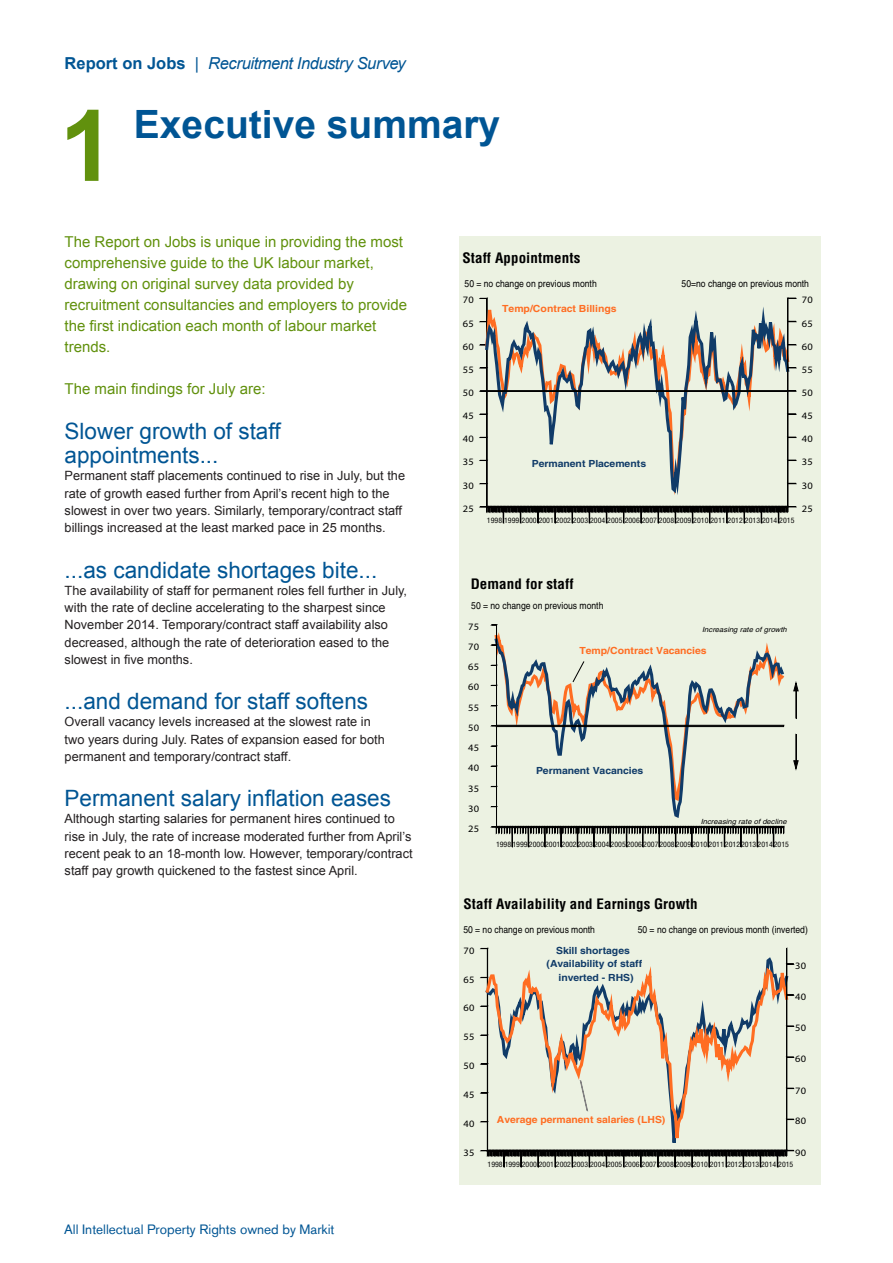
<style>
.page{position:relative;width:893px;height:1263px;background:#fff}
.page>*{position:absolute;margin:0;border:0;box-sizing:border-box;transform-origin:0 0}
.Page_number{font:700 99px "Arial";color:#61910d}
.Title_2{font:700 39px "Arial";color:#005594}
.TitleSub{font:22.5px/24px "Arial";color:#005594}
.Left_page_header{font:italic 16.5px "Arial";letter-spacing:-.025em;color:#005594}
.Headlines_top{font:15px/21px "Arial";color:#61910d}
.t1{font:700 condensed 14.1px "Helvetica";letter-spacing:.01em;color:#000;scale:1.06 1}
.t2{font:700 condensed 14.1px "Helvetica";letter-spacing:.01em;color:#000;scale:1.07 1}
.Page_footer{font:13.5px "Akzidenz Grotesk Std";color:#005594}
.Body_Text{font:12.75px/17.2px "Arial";color:#231f20}
.t3{font:condensed 9.75px "Helvetica";color:#000;scale:1.07 1}
.t4{font:9.75px "Myriad Pro";letter-spacing:.03em;color:#000;scale:1.07 1}
.t5{font:condensed 9.75px "Helvetica";color:#000;scale:1.06 1}
.t6{font:700 9.75px "Helvetica";letter-spacing:-.005em;color:#103b68;scale:1.06 1}
.t7{font:700 9.75px "Helvetica";letter-spacing:-.005em;color:#ff6d22;scale:1.07 1}
.t8{font:700 9.75px "Helvetica";letter-spacing:-.005em;color:#103b68;scale:1.07 1}
.t9{font:9.75px "Myriad Pro";letter-spacing:.03em;color:#000;scale:1.06 1}
.t10{font:700 9.75px "Helvetica";letter-spacing:-.005em;color:#ff6d22;scale:1.06 1}
.t11{font:condensed 7.2px "Helvetica";color:#000;scale:1.07 1}
.t12{font:condensed 7.2px "Helvetica";color:#000;scale:1.06 1}
.t13{font:italic 7.2px "Helvetica";letter-spacing:.005em;color:#000;scale:1.07 1}
.s1{font-weight:700;font-style:normal}
.s2{font-style:normal}
</style>
<div class="page">
<div style="left:459px;top:236px;width:362px;height:949px;background:#ecf2e2"></div>
<svg style="left:484px;top:297px;width:307px;height:209px"></svg>
<svg style="left:480px;top:506px;width:316px;height:17px"></svg>
<div style="left:487px;top:391px;width:301px;height:1px;border:1px solid #000"></div>
<svg style="left:484px;top:947px;width:306px;height:221px"></svg>
<div style="left:786px;top:948px;width:1px;height:203px;border:1px solid #000"></div>
<svg style="left:481px;top:1150px;width:313px;height:17px"></svg>
<svg style="left:580px;top:1080px;width:8px;height:31px"></svg>
<div style="left:496px;top:826px;width:288px;height:2px;border:1px solid #000"></div>
<svg style="left:493px;top:637px;width:292px;height:181px"></svg>
<hr style="left:496px;top:625px;width:1px;height:202px;background:#000">
<svg style="left:491px;top:827px;width:294px;height:20px"></svg>
<div style="left:496px;top:725px;width:288px;height:2px;border:1px solid #000"></div>
<svg style="left:793px;top:734px;width:6px;height:35px"></svg>
<svg style="left:572px;top:661px;width:12px;height:21px"></svg>
<svg style="left:793px;top:682px;width:6px;height:36px"></svg>
<p class="Left_page_header" style="left:65px;top:52px;width:343px"><span class="s1">Report on Jobs</span> <span class="s2">|</span> Recruitment Industry Survey</p>
<p class="Page_number" style="left:60px;top:81px;width:57px">1</p>
<p class="Title_2" style="left:134px;top:98px;width:368px">Executive summary</p>
<p class="Headlines_top" style="left:65px;top:231px;width:344px">The Report on Jobs is unique in providing the most comprehensive guide to the UK labour market, drawing on original survey data provided by recruitment consultancies and employers to provide the first indication each month of labour market trends.</p>
<p class="Headlines_top" style="left:65px;top:378px;width:202px">The main findings for July are:</p>
<p class="TitleSub" style="left:65px;top:420px;width:217px">Slower growth of staff appointments...</p>
<p class="Body_Text" style="left:65px;top:467px;width:342px">Permanent staff placements continued to rise in July, but the rate of growth eased further from April’s recent high to the slowest in over two years. Similarly, temporary/contract staff billings increased at the least marked pace in 25 months.</p>
<p class="TitleSub" style="left:65px;top:558px;width:314px">...as candidate shortages bite...</p>
<p class="Body_Text" style="left:65px;top:582px;width:344px">The availability of staff for permanent roles fell further in July, with the rate of decline accelerating to the sharpest since November 2014. Temporary/contract staff availability also decreased, although the rate of deterioration eased to the slowest in five months.</p>
<p class="TitleSub" style="left:65px;top:689px;width:305px">...and demand for staff softens</p>
<p class="Body_Text" style="left:65px;top:713px;width:322px">Overall vacancy levels increased at the slowest rate in two years during July. Rates of expansion eased for both permanent and temporary/contract staff.</p>
<p class="TitleSub" style="left:65px;top:786px;width:328px">Permanent salary inflation eases</p>
<p class="Body_Text" style="left:65px;top:810px;width:349px">Although starting salaries for permanent hires continued to rise in July, the rate of increase moderated further from April’s recent peak to an 18-month low. However, temporary/contract staff pay growth quickened to the fastest since April.</p>
<p class="Page_footer" style="left:64px;top:1221px;width:272px">All Intellectual Property Rights owned by Markit</p>
<p class="t2" style="left:462px;top:249px;width:112px">Staff Appointments</p>
<p class="t7" style="left:502px;top:303px;width:108px">Temp/Contract Billings</p>
<p class="t3" style="left:465px;top:278px;width:125px">50 = no change on previous month</p>
<p class="t3" style="left:682px;top:278px;width:121px">50=no change on previous month</p>
<p class="t4" style="left:463px;top:294px;width:12px">70</p>
<p class="t4" style="left:802px;top:294px;width:12px">70</p>
<p class="t4" style="left:463px;top:317px;width:12px">65</p>
<p class="t4" style="left:802px;top:317px;width:12px">65</p>
<p class="t4" style="left:463px;top:341px;width:12px">60</p>
<p class="t4" style="left:802px;top:341px;width:12px">60</p>
<p class="t4" style="left:463px;top:364px;width:12px">55</p>
<p class="t4" style="left:802px;top:364px;width:12px">55</p>
<p class="t4" style="left:463px;top:387px;width:12px">50</p>
<p class="t4" style="left:802px;top:387px;width:12px">50</p>
<p class="t4" style="left:463px;top:410px;width:12px">45</p>
<p class="t4" style="left:802px;top:410px;width:12px">45</p>
<p class="t4" style="left:463px;top:433px;width:12px">40</p>
<p class="t4" style="left:802px;top:433px;width:12px">40</p>
<p class="t4" style="left:463px;top:456px;width:12px">35</p>
<p class="t8" style="left:532px;top:457px;width:108px">Permanent Placements</p>
<p class="t4" style="left:802px;top:456px;width:12px">35</p>
<p class="t4" style="left:463px;top:479px;width:12px">30</p>
<p class="t4" style="left:802px;top:479px;width:12px">30</p>
<p class="t4" style="left:463px;top:503px;width:12px">25</p>
<p class="t4" style="left:802px;top:503px;width:12px">25</p>
<p class="t11" style="left:487px;top:516px;width:289px">1998 1999 2000 2001 2002 2003 2004 2005 2006 2007 2008 2009 2010 2011 2012 2013 2014 2015</p>
<p class="t2" style="left:471px;top:575px;width:98px">Demand for staff</p>
<p class="t3" style="left:471px;top:600px;width:125px">50 = no change on previous month</p>
<p class="t4" style="left:468px;top:621px;width:12px">75</p>
<p class="t13" style="left:702px;top:626px;width:81px">Increasing rate of growth</p>
<p class="t4" style="left:468px;top:641px;width:12px">70</p>
<p class="t4" style="left:468px;top:661px;width:12px">65</p>
<p class="t4" style="left:468px;top:681px;width:12px">60</p>
<p class="t4" style="left:468px;top:701px;width:12px">55</p>
<p class="t4" style="left:468px;top:721px;width:12px">50</p>
<p class="t4" style="left:468px;top:742px;width:12px">45</p>
<p class="t4" style="left:468px;top:762px;width:12px">40</p>
<p class="t4" style="left:468px;top:782px;width:12px">35</p>
<p class="t4" style="left:468px;top:802px;width:12px">30</p>
<p class="t4" style="left:468px;top:823px;width:12px">25</p>
<p class="t7" style="left:579px;top:645px;width:120px">Temp/Contract Vacancies</p>
<p class="t8" style="left:536px;top:764px;width:102px">Permanent Vacancies</p>
<p class="t13" style="left:701px;top:818px;width:82px">Increasing rate of decline</p>
<p class="t11" style="left:496px;top:840px;width:275px">1998 1999 20002001 20022003 2004 20052006 20072008 20092010 2011 20122013 20142015</p>
<p class="t1" style="left:464px;top:895px;width:222px">Staff Availability and Earnings Growth</p>
<p class="t6" style="left:556px;top:944px;width:71px">Skill shortages</p>
<p class="t5" style="left:463px;top:924px;width:126px">50 = no change on previous month</p>
<p class="t5" style="left:638px;top:924px;width:162px">50 = no change on previous month (inverted)</p>
<p class="t6" style="left:558px;top:971px;width:72px">inverted - RHS)</p>
<p class="t9" style="left:463px;top:944px;width:12px">70</p>
<p class="t6" style="left:546px;top:958px;width:92px">(Availability of staff</p>
<p class="t9" style="left:795px;top:960px;width:12px">30</p>
<p class="t9" style="left:463px;top:973px;width:12px">65</p>
<p class="t9" style="left:463px;top:1002px;width:12px">60</p>
<p class="t9" style="left:463px;top:1031px;width:12px">55</p>
<p class="t9" style="left:463px;top:1060px;width:12px">50</p>
<p class="t9" style="left:463px;top:1089px;width:12px">45</p>
<p class="t9" style="left:463px;top:1117px;width:12px">40</p>
<p class="t9" style="left:463px;top:1146px;width:12px">35</p>
<p class="t9" style="left:795px;top:991px;width:12px">40</p>
<p class="t9" style="left:795px;top:1022px;width:12px">50</p>
<p class="t9" style="left:795px;top:1053px;width:12px">60</p>
<p class="t10" style="left:497px;top:1113px;width:161px">Average permanent salaries (LHS)</p>
<p class="t9" style="left:795px;top:1084px;width:12px">70</p>
<p class="t9" style="left:795px;top:1115px;width:12px">80</p>
<p class="t9" style="left:795px;top:1146px;width:12px">90</p>
<p class="t12" style="left:488px;top:1160px;width:290px">1998 1999 2000 2001 2002 2003 2004 2005 2006 2007 2008 2009 2010 2011 2012 2013 2014 2015</p>
</div>
